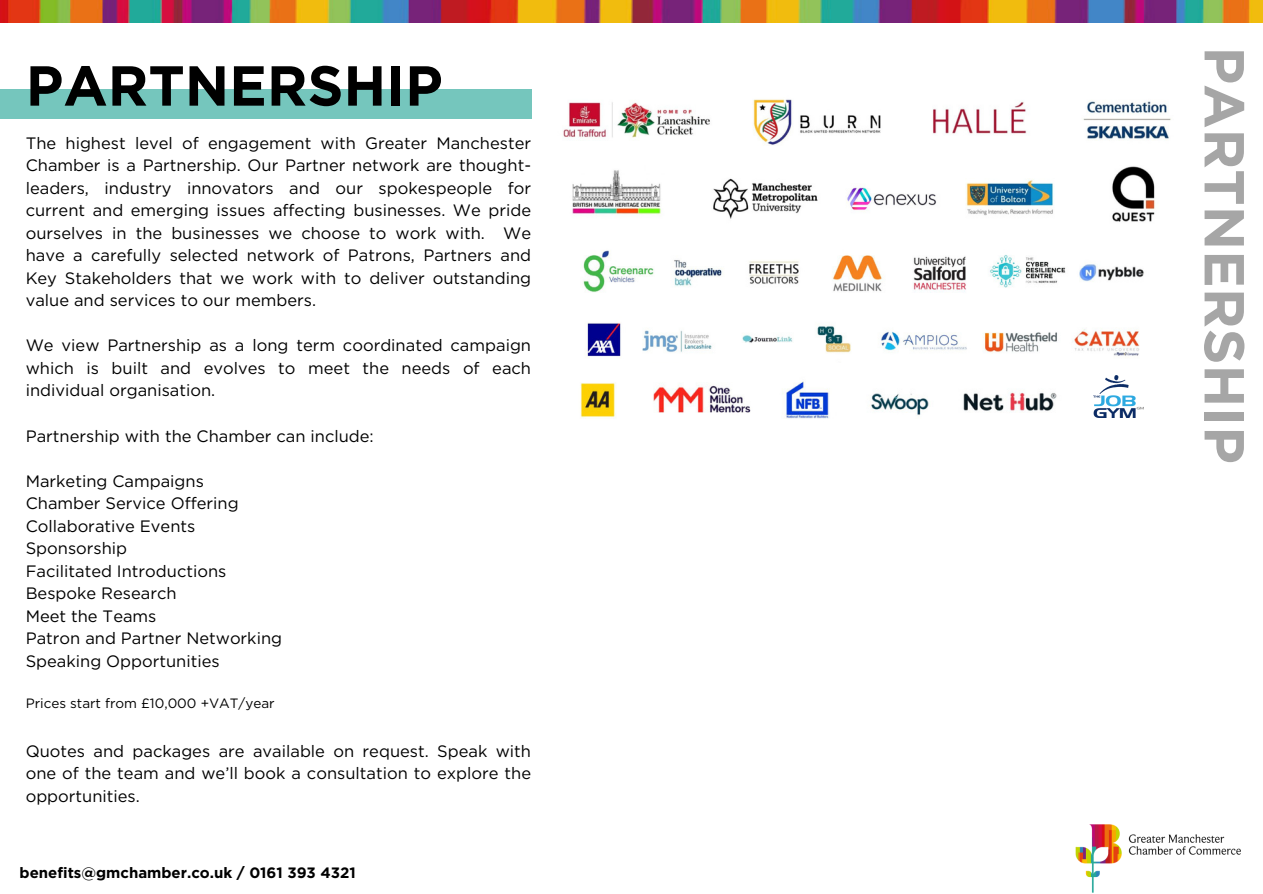
<style>
.page{position:relative;width:1263px;height:894px;background:#fff}
.page>*{position:absolute;margin:0;border:0;box-sizing:border-box;transform-origin:0 0}
.t1{font:700 56.25px "Gotham";color:#000}
.t2{font:700 56.25px "Gotham";color:#a6a6a6}
.t3{font:16.5px/22.5px "Gotham";color:#000;text-align:justify}
.t4{font:700 15px "Gotham";color:#000}
.t5{font:13.5px "Gotham";color:#000}
</style>
<div class="page">
<div style="left:0;top:89px;width:531px;height:29px;background:#75c6bd"></div>
<img style="left:0;top:0;width:1263px;height:22px">
<img style="left:563px;top:99px;width:608px;height:46px">
<img style="left:572px;top:166px;width:583px;height:56px">
<img style="left:583px;top:250px;width:561px;height:43px">
<img style="left:586px;top:322px;width:554px;height:35px">
<img style="left:580px;top:381px;width:477px;height:38px">
<img style="left:1093px;top:375px;width:51px;height:43px">
<img style="left:1075px;top:824px;width:165px;height:68px">
<p class="t1" style="left:26px;top:61px;width:418px">PARTNERSHIP</p>
<p class="t3" style="left:26px;top:133px;width:507px">The highest level of engagement with Greater Manchester Chamber is a Partnership. Our Partner network are thought&shy;leaders, industry innovators and our spokespeople for current and emerging issues affecting businesses. We pride ourselves in the businesses we choose to work with. We have a carefully selected network of Patrons, Partners and Key Stakeholders that we work with to deliver outstanding value and services to our members.</p>
<p class="t3" style="left:26px;top:335px;width:507px">We view Partnership as a long term coordinated campaign which is built and evolves to meet the needs of each individual organisation.</p>
<p class="t3" style="left:26px;top:425px;width:350px">Partnership with the Chamber can include:</p>
<p class="t3" style="left:26px;top:470px;width:180px">Marketing Campaigns</p>
<p class="t3" style="left:26px;top:492px;width:214px">Chamber Service Offering</p>
<p class="t3" style="left:26px;top:515px;width:171px">Collaborative Events</p>
<p class="t3" style="left:26px;top:537px;width:103px">Sponsorship</p>
<p class="t3" style="left:26px;top:560px;width:202px">Facilitated Introductions</p>
<p class="t3" style="left:26px;top:582px;width:152px">Bespoke Research</p>
<p class="t3" style="left:26px;top:605px;width:132px">Meet the Teams</p>
<p class="t3" style="left:26px;top:627px;width:258px">Patron and Partner Networking</p>
<p class="t3" style="left:26px;top:650px;width:196px">Speaking Opportunities</p>
<p class="t5" style="left:26px;top:697px;width:251px">Prices start from £10,000 +VAT/year</p>
<p class="t3" style="left:26px;top:740px;width:507px">Quotes and packages are available on request. Speak with one of the team and we’ll book a consultation to explore the opportunities.</p>
<p class="t4" style="left:20px;top:866px;width:338px">benefits@gmchamber.co.uk / 0161 393 4321</p>
<p class="t2" style="left:1249px;top:47px;width:418px;rotate:90deg">PARTNERSHIP</p>
</div>
